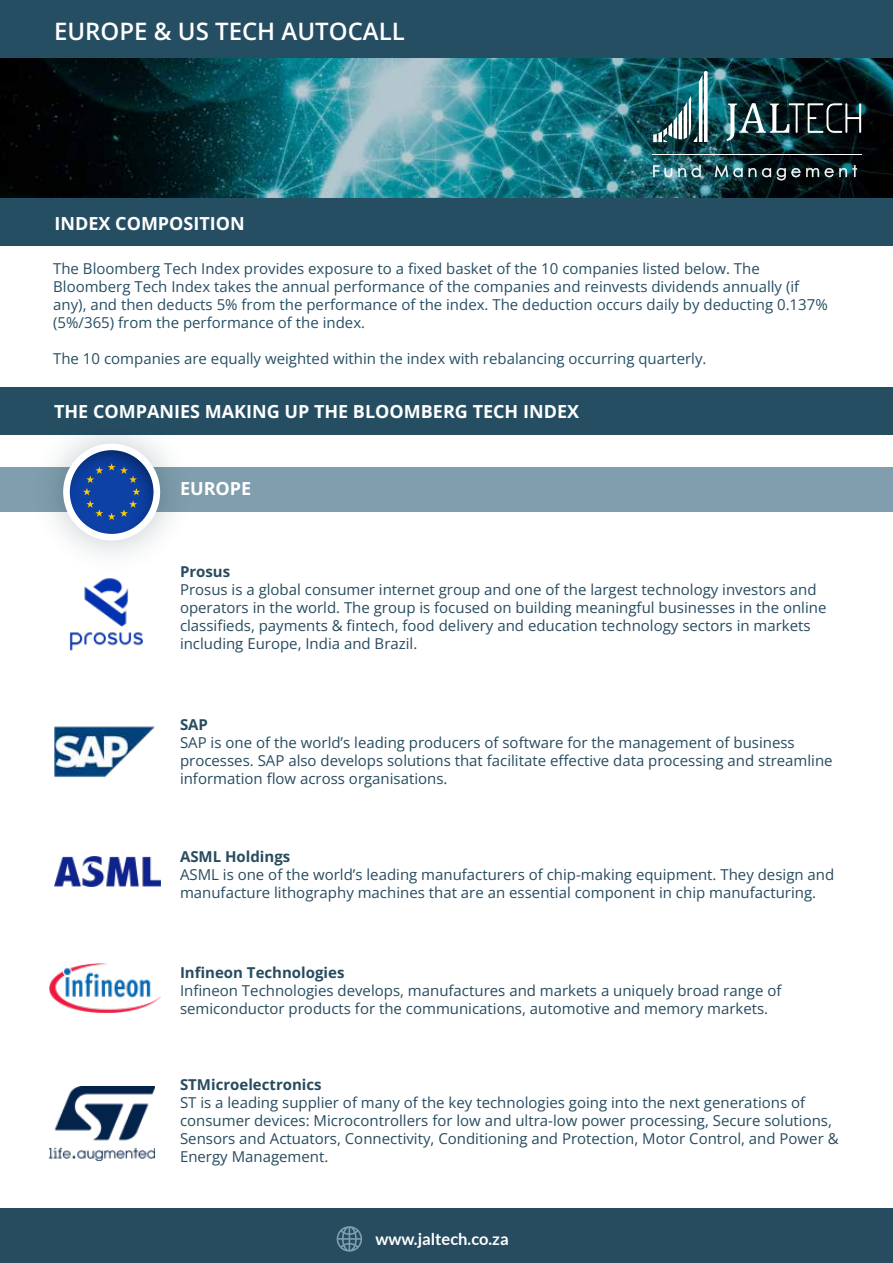
<style>
.page{position:relative;width:893px;height:1263px;background:#fff}
.page>*{position:absolute;margin:0;border:0;box-sizing:border-box;transform-origin:0 0}
.t1{font:600 24px "Open Sans";color:#fff}
.t2{font:700 18px "Open Sans";color:#fff}
.t3{font:700 16.5px "Lato";color:#fff}
.t4{font:15px/18px "Open Sans";color:#274b5f}
.t5{font:15px/18px "Open Sans";color:#264e63}
.t6{font:700 15px "Open Sans";color:#274b5f}
</style>
<div class="page">
<svg style="left:0;top:58px;width:893px;height:140px"></svg>
<svg style="left:726px;top:103px;width:135px;height:38px"></svg>
<svg style="left:653px;top:71px;width:55px;height:71px"></svg>
<hr style="left:652px;top:154px;width:210px;height:1px;background:#fff">
<svg style="left:653px;top:165px;width:19px;height:12px"></svg>
<svg style="left:678px;top:168px;width:8px;height:9px"></svg>
<svg style="left:692px;top:165px;width:9px;height:12px"></svg>
<svg style="left:715px;top:165px;width:28px;height:12px"></svg>
<svg style="left:749px;top:168px;width:7px;height:9px"></svg>
<svg style="left:762px;top:168px;width:9px;height:9px"></svg>
<svg style="left:777px;top:168px;width:23px;height:12px"></svg>
<svg style="left:806px;top:165px;width:51px;height:12px"></svg>
<div style="left:0;top:467px;width:893px;height:44px;background:#809ead"></div>
<div style="left:0;top:0;width:893px;height:58px;background:#264e63"></div>
<div style="left:0;top:387px;width:893px;height:47px;background:#264e63"></div>
<svg style="left:22px;top:434px;width:180px;height:121px"></svg>
<svg style="left:70px;top:450px;width:84px;height:84px;fill:#0d41a5"></svg>
<img style="left:69px;top:578px;width:75px;height:73px">
<img style="left:55px;top:726px;width:100px;height:51px">
<img style="left:55px;top:857px;width:106px;height:29px">
<img style="left:49px;top:963px;width:112px;height:49px">
<img style="left:49px;top:1086px;width:106px;height:74px">
<div style="left:0;top:198px;width:893px;height:48px;background:#264e63"></div>
<div style="left:0;top:1209px;width:893px;height:54px;background:#274b5f"></div>
<svg style="left:336px;top:1226px;width:26px;height:26px"></svg>
<h1 class="t1" style="left:54px;top:15px;width:352px">EUROPE &amp; US TECH AUTOCALL</h1>
<p class="t2" style="left:55px;top:211px;width:192px">INDEX COMPOSITION</p>
<p class="t5" style="left:53px;top:259px;width:776px">The Bloomberg Tech Index provides exposure to a fixed basket of the 10 companies listed below. The Bloomberg Tech Index takes the annual performance of the companies and reinvests dividends annually (if any), and then deducts 5% from the performance of the index. The deduction occurs daily by deducting 0.137% (5%/365) from the performance of the index.</p>
<p class="t5" style="left:53px;top:349px;width:655px">The 10 companies are equally weighted within the index with rebalancing occurring quarterly.</p>
<p class="t2" style="left:54px;top:399px;width:526px">THE COMPANIES MAKING UP THE BLOOMBERG TECH INDEX</p>
<p class="t2" style="left:180px;top:476px;width:73px">EUROPE</p>
<p class="t6" style="left:180px;top:561px;width:52px">Prosus</p>
<p class="t4" style="left:180px;top:580px;width:648px">Prosus is a global consumer internet group and one of the largest technology investors and operators in the world. The group is focused on building meaningful businesses in the online classifieds, payments &amp; fintech, food delivery and education technology sectors in markets including Europe, India and Brazil.</p>
<p class="t6" style="left:180px;top:714px;width:30px">SAP</p>
<p class="t4" style="left:180px;top:733px;width:654px">SAP is one of the world’s leading producers of software for the management of business processes. SAP also develops solutions that facilitate effective data processing and streamline information flow across organisations.</p>
<p class="t6" style="left:180px;top:846px;width:112px">ASML Holdings</p>
<p class="t4" style="left:180px;top:865px;width:656px">ASML is one of the world’s leading manufacturers of chip-making equipment. They design and manufacture lithography machines that are an essential component in chip manufacturing.</p>
<p class="t6" style="left:180px;top:962px;width:166px">Infineon Technologies</p>
<p class="t4" style="left:180px;top:981px;width:603px">Infineon Technologies develops, manufactures and markets a uniquely broad range of semiconductor products for the communications, automotive and memory markets.</p>
<p class="t6" style="left:180px;top:1074px;width:143px">STMicroelectronics</p>
<p class="t4" style="left:180px;top:1093px;width:660px">ST is a leading supplier of many of the key technologies going into the next generations of consumer devices: Microcontrollers for low and ultra-low power processing, Secure solutions, Sensors and Actuators, Connectivity, Conditioning and Protection, Motor Control, and Power &amp; Energy Management.</p>
<p class="t3" style="left:375px;top:1230px;width:135px">www.jaltech.co.za</p>
</div>
